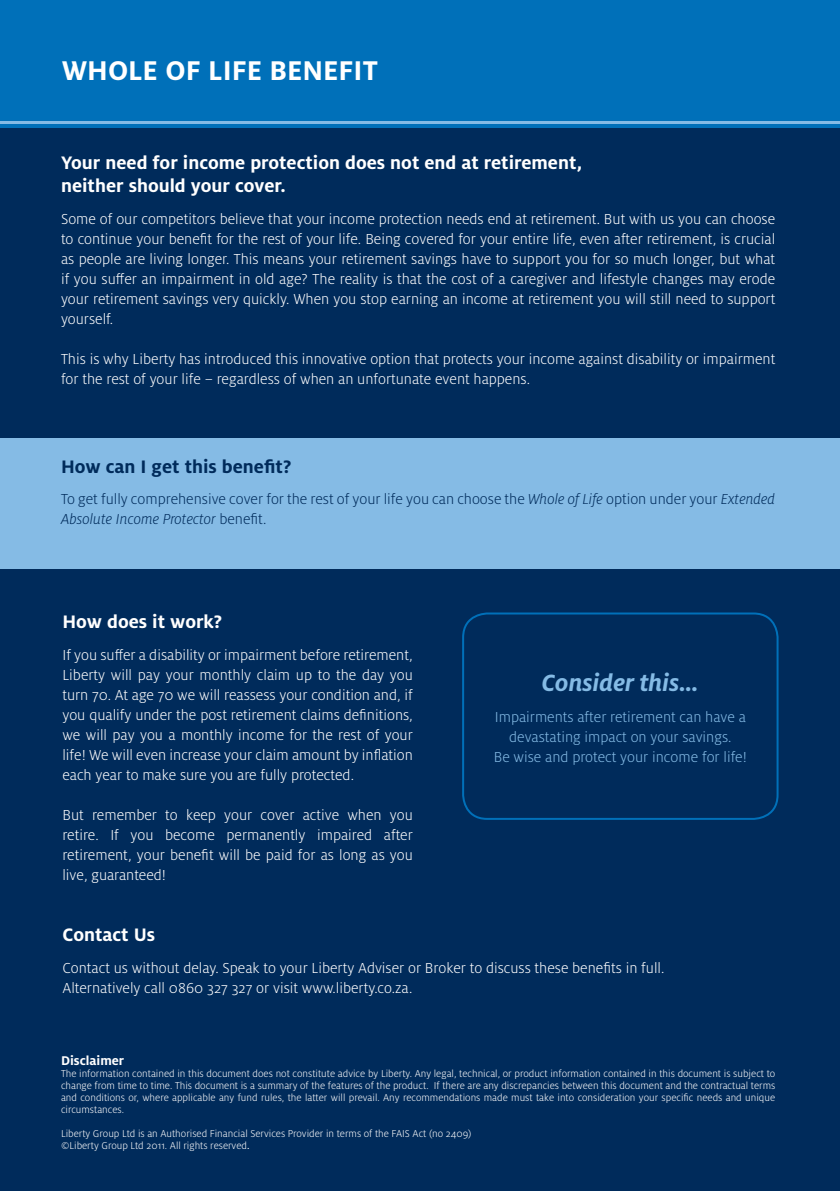
<style>
.page{position:relative;width:840px;height:1191px;background:#fff}
.page>*{position:absolute;margin:0;border:0;box-sizing:border-box;transform-origin:0 0}
.t1{font:700 30px "Milo OT";color:#fff}
.t2{font:italic 700 26px "Milo OT";color:#85bbe5}
.t3{font:700 20px/23.4px "Milo OT";color:#fff}
.t4{font:700 20px "Milo OT";color:#002b5b}
.t5{font:300 16px/20px "Milo OT";color:#fff;text-align:justify}
.t6{font:300 16px/20px "Milo OT";color:#002b5b}
.t7{font:300 16px/20px "Milo OT";color:#85bbe5;text-align:center}
.t8{font:700 14px "Milo OT";color:#fff}
.t9{font:300 11px/12px "Milo OT";color:#fff;text-align:justify}
.s1{font-style:italic}
.s2{font-weight:400}
</style>
<div class="page">
<div style="left:0;top:0;width:839px;height:1191px;background:#002b5b"></div>
<div style="left:0;top:438px;width:839px;height:130px;background:#85bbe5"></div>
<div style="left:0;top:0;width:839px;height:127px;background:#0070b9"></div>
<hr style="left:0;top:121px;width:839px;height:3px;background:#85bbe5">
<div style="left:462px;top:612px;width:316px;height:208px;border:2px solid #0070b9;border-radius:24px"></div>
<h1 class="t1" style="left:62px;top:59px;width:317px">WHOLE OF LIFE BENEFIT</h1>
<p class="t3" style="left:61px;top:153px;width:522px">Your need for income protection does not end at retirement, neither should your cover.</p>
<p class="t5" style="left:61px;top:210px;width:715px">Some of our competitors believe that your income protection needs end at retirement. But with us you can choose to continue your benefit for the rest of your life. Being covered for your entire life, even after retirement, is crucial as people are living longer. This means your retirement savings have to support you for so much longer, but what if you suffer an impairment in old age? The reality is that the cost of a caregiver and lifestyle changes may erode your retirement savings very quickly. When you stop earning an income at retirement you will still need to support yourself.</p>
<p class="t5" style="left:61px;top:350px;width:715px">This is why Liberty has introduced this innovative option that protects your income against disability or impairment for the rest of your life – regardless of when an unfortunate event happens.</p>
<p class="t4" style="left:61px;top:458px;width:232px">How can I get this benefit?</p>
<p class="t6" style="left:61px;top:490px;width:715px">To get fully comprehensive cover for the rest of your life you can choose the <span class="s1">Whole of Life</span> option under your <span class="s1">Extended<br>Absolute Income Protector</span> benefit.</p>
<p class="t3" style="left:62px;top:612px;width:161px">How does it work?</p>
<p class="t5" style="left:62px;top:646px;width:352px">If you suffer a disability or impairment before retirement, Liberty will pay your monthly claim up to the day you turn 70. At age 70 we will reassess your condition and, if you qualify under the post retirement claims definitions, we will pay you a monthly income for the rest of your life! We will even increase your claim amount by inflation each year to make sure you are fully protected.</p>
<p class="t5" style="left:62px;top:806px;width:352px">But remember to keep your cover active when you retire. If you become permanently impaired after retirement, your benefit will be paid for as long as you live, guaranteed!</p>
<h2 class="t2" style="left:541px;top:666px;width:158px">Consider this…</h2>
<p class="t7" style="left:493px;top:708px;width:254px">Impairments after retirement can have a devastating impact on your savings.<br>Be wise and protect your income for life!</p>
<p class="t3" style="left:62px;top:924px;width:94px">Contact Us</p>
<p class="t5" style="left:62px;top:959px;width:603px">Contact us without delay. Speak to your Liberty Adviser or Broker to discuss these benefits in full.<br>Alternatively call 0860 327 327 or visit www.liberty.co.za.</p>
<p class="t8" style="left:61px;top:1054px;width:65px">Disclaimer</p>
<p class="t9" style="left:61px;top:1068px;width:715px">The information contained in this document does not constitute advice by Liberty. Any legal, technical, or product information contained in this document is subject to change from time to time. This document is a summary of the features of the product. If there are any discrepancies between this document and the contractual terms and conditions or, where applicable any fund rules, the latter will prevail. Any recommendations made must take into consideration your specific needs and unique circumstances.</p>
<p class="t9" style="left:61px;top:1128px;width:412px">Liberty Group Ltd is an Authorised Financial Services Provider in terms of the FAIS Act (no 2409) ©Liberty Group Ltd 2011. All rights reserved<span class="s2">.</span></p>
</div>
